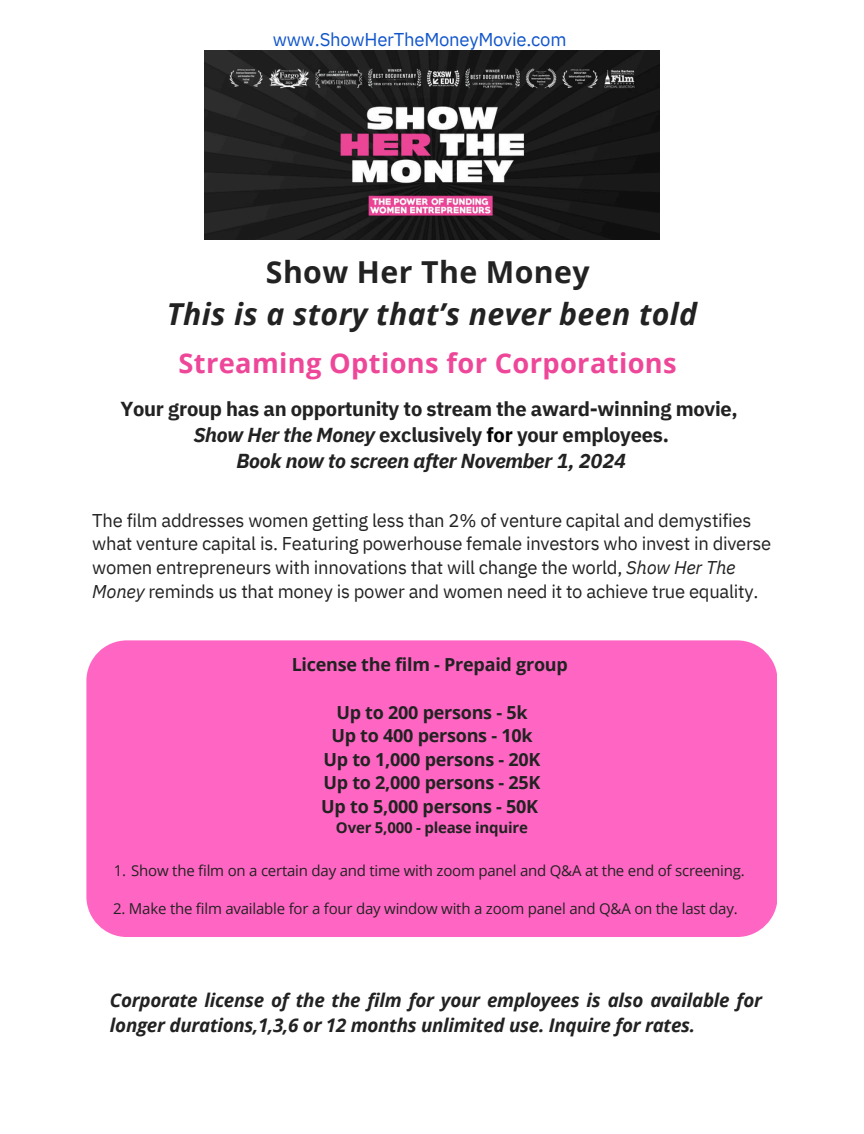
<style>
.page{position:relative;width:864px;height:1134px;background:#fff}
.page>*{position:absolute;margin:0;border:0;box-sizing:border-box;transform-origin:0 0}
.t1{font:italic 700 30.3px "Open Sans";letter-spacing:.015em;color:#222}
.t2{font:700 30.3px "Open Sans";letter-spacing:.015em;color:#222}
.t3{font:700 27.3px "Open Sans";letter-spacing:.015em;color:#ee4799}
.t4{font:700 20.1px/25.8px "IBM Plex Sans";letter-spacing:-.015em;color:#222;text-align:center}
.t5{font:italic 700 18.75px/24.8px "Open Sans";letter-spacing:-.015em;color:#222}
.t6{font:18.6px "IBM Plex Sans";letter-spacing:-.015em;color:#15c}
.t7{font:18.45px/23.7px "IBM Plex Sans";letter-spacing:-.015em;color:#222}
.t8{font:700 18px/23.7px "Open Sans";letter-spacing:-.015em;color:#222;text-align:center}
.t9{font:15px "Open Sans";letter-spacing:-.015em;color:#222}
.t10{font:700 15px "Open Sans";letter-spacing:-.015em;color:#222}
.s1{font-style:italic}
.s2{color:#000}
</style>
<div class="page">
<img style="left:204px;top:51px;width:456px;height:189px">
<div style="left:86px;top:640px;width:691px;height:297px;background:#ff66c4;border-radius:41px"></div>
<h2 class="t6" style="left:273px;top:27px;width:295px">www.ShowHerTheMoneyMovie.com</h2>
<h1 class="t2" style="left:266px;top:251px;width:325px">Show Her The Money</h1>
<h1 class="t1" style="left:167px;top:292px;width:532px">This is a story that’s never been told</h1>
<p class="t3" style="left:178px;top:344px;width:500px">Streaming Options for Corporations</p>
<h3 class="t4" style="left:120px;top:395px;width:619px">Your group has an opportunity to stream the award-winning movie,<br><span class="s1">Show Her the Money</span> exclusively <span class="s2">for</span> your employees.<br><span class="s1">Book now to screen after November 1, 2024</span></h3>
<h1 class="t7" style="left:92px;top:508px;width:681px">The film addresses women getting less than 2% of venture capital and demystifies what venture capital is. Featuring powerhouse female investors who invest in diverse women entrepreneurs with innovations that will change the world, <span class="s1">Show Her The Money</span> reminds us that money is power and women need it to achieve true equality.</h1>
<h4 class="t8" style="left:292px;top:652px;width:278px">License the film - Prepaid group</h4>
<h5 class="t8" style="left:336px;top:700px;width:193px">Up to 200 persons - 5k</h5>
<p class="t8" style="left:321px;top:723px;width:221px">Up to 400 persons - 10k<br>Up to 1,000 persons - 20K<br>Up to 2,000 persons - 25K<br>Up to 5,000 persons - 50K</p>
<p class="t10" style="left:336px;top:817px;width:193px">Over 5,000 - please inquire</p>
<p class="t9" style="left:114px;top:860px;width:632px">1. Show the film on a certain day and time with zoom panel and Q&amp;A at the end of screening.</p>
<p class="t9" style="left:113px;top:898px;width:626px">2. Make the film available for a four day window with a zoom panel and Q&amp;A on the last day.</p>
<h2 class="t5" style="left:110px;top:987px;width:654px">Corporate license of the the film for your employees is also available for longer durations,1,3,6 or 12 months unlimited use. Inquire for rates.</h2>
</div>
